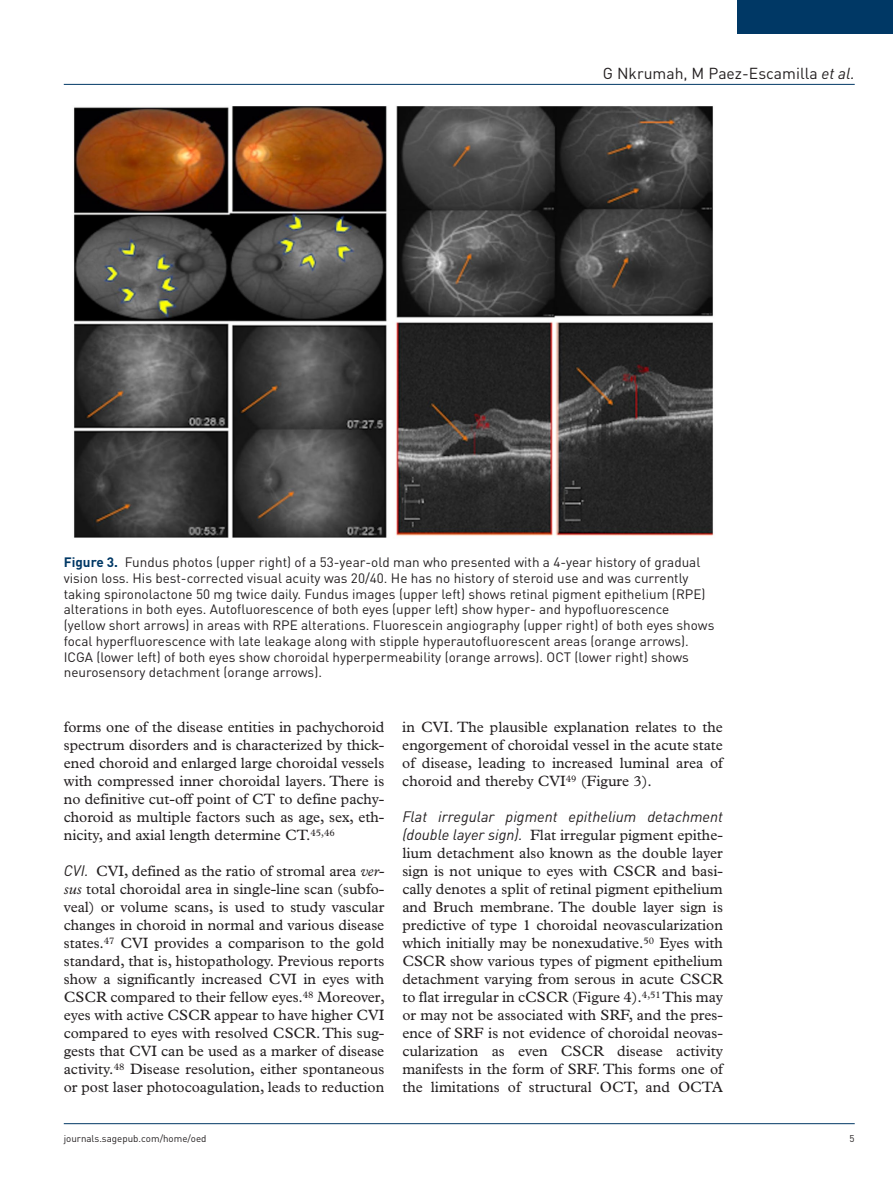
<style>
.page{position:relative;width:893px;height:1191px;background:#fff}
.page>*{position:absolute;margin:0;border:0;box-sizing:border-box;transform-origin:0 0}
.t1{font:15.75px "DIN";color:#231f20}
.t2{font:15px/18px "Plantin Std";color:#231f20;text-align:justify}
.t3{font:italic 15px "DIN";color:#231f20}
.t4{font:13.5px/15.8px "DIN";color:#231f20}
.t5{font:9.75px "DIN";color:#231f20}
.s1{font-style:italic}
.s2{font-weight:700;color:#003865}
.s3{font-family:"DIN";font-style:italic}
</style>
<div class="page">
<hr style="left:64px;top:84px;width:791px;height:1px;background:#003865">
<hr style="left:64px;top:1123px;width:791px;height:1px;background:#003865">
<div style="left:738px;top:0;width:155px;height:34px;background:#003865"></div>
<img style="left:74px;top:106px;width:640px;height:432px">
<p class="t1" style="left:603px;top:63px;width:253px">G Nkrumah, M Paez-Escamilla <span class="s1">et al.</span></p>
<p class="t4" style="left:64px;top:554px;width:652px"><span class="s2">Figure 3.</span> Fundus photos (upper right) of a 53-year-old man who presented with a 4-year history of gradual vision loss. His best-corrected visual acuity was 20/40. He has no history of steroid use and was currently taking spironolactone 50 mg twice daily. Fundus images (upper left) shows retinal pigment epithelium (RPE) alterations in both eyes. Autofluorescence of both eyes (upper left) show hyper- and hypofluorescence (yellow short arrows) in areas with RPE alterations. Fluorescein angiography (upper right) of both eyes shows focal hyperfluorescence with late leakage along with stipple hyperautofluorescent areas (orange arrows).<br>ICGA (lower left) of both eyes show choroidal hyperpermeability (orange arrows). OCT (lower right) shows neurosensory detachment (orange arrows).</p>
<p class="t2" style="left:64px;top:718px;width:322px">forms one of the disease entities in pachychoroid spectrum disorders and is characterized by thick&shy;ened choroid and enlarged large choroidal vessels with compressed inner choroidal layers. There is no definitive cut-off point of CT to define pachy&shy;choroid as multiple factors such as age, sex, eth&shy;nicity, and axial length determine CT.<sup>45,46</sup></p>
<p class="t2" style="left:64px;top:862px;width:323px"><span class="s3">CVI.</span> CVI, defined as the ratio of stromal area <span class="s1">ver&shy;sus</span> total choroidal area in single-line scan (subfo&shy;veal) or volume scans, is used to study vascular changes in choroid in normal and various disease states.<sup>47</sup> CVI provides a comparison to the gold standard, that is, histopathology. Previous reports show a significantly increased CVI in eyes with CSCR compared to their fellow eyes.<sup>48</sup> Moreover, eyes with active CSCR appear to have higher CVI compared to eyes with resolved CSCR. This sug&shy;gests that CVI can be used as a marker of disease activity.<sup>48</sup> Disease resolution, either spontaneous or post laser photocoagulation, leads to reduction</p>
<p class="t2" style="left:402px;top:718px;width:322px">in CVI. The plausible explanation relates to the engorgement of choroidal vessel in the acute state of disease, leading to increased luminal area of choroid and thereby CVI<sup>49</sup> (Figure 3).</p>
<p class="t3" style="left:402px;top:807px;width:322px">Flat irregular pigment epithelium detachment</p>
<p class="t2" style="left:402px;top:826px;width:322px"><span class="s3">(double layer sign).</span> Flat irregular pigment epithe&shy;lium detachment also known as the double layer sign is not unique to eyes with CSCR and basi&shy;cally denotes a split of retinal pigment epithelium and Bruch membrane. The double layer sign is predictive of type 1 choroidal neovascularization which initially may be nonexudative.<sup>50</sup> Eyes with CSCR show various types of pigment epithelium detachment varying from serous in acute CSCR to flat irregular in cCSCR (Figure 4).<sup>4,51</sup> This may or may not be associated with SRF, and the pres&shy;ence of SRF is not evidence of choroidal neovas&shy;cularization as even CSCR disease activity manifests in the form of SRF. This forms one of the limitations of structural OCT, and OCTA</p>
<p class="t5" style="left:64px;top:1132px;width:144px">journals.sagepub.com/home/oed</p>
<p class="t5" style="left:850px;top:1132px;width:7px">5</p>
</div>
